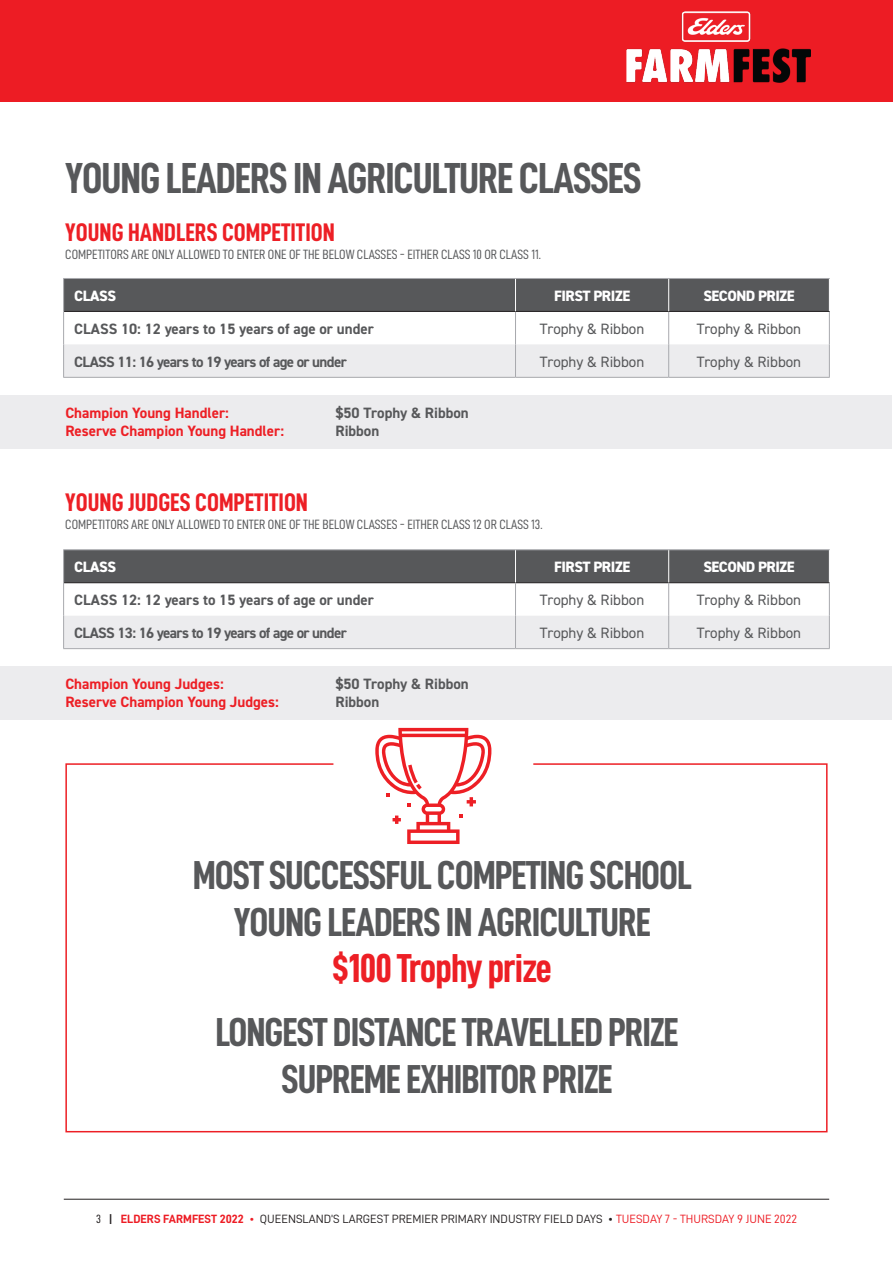
<style>
.page{position:relative;width:893px;height:1263px;background:#fff}
.page>*{position:absolute;margin:0;border:0;box-sizing:border-box;transform-origin:0 0}
.t1{font:43.5px "D DIN Condensed Bold";letter-spacing:-.025em;color:#57585a}
.t2{font:40.5px "D DIN Condensed Bold";letter-spacing:-.025em;color:#57585a}
.t3{font:40.5px "D DIN Condensed Bold";letter-spacing:-.025em;color:#ed1f25}
.t4{font:25.5px "D DIN Condensed Bold";color:#ed1f25}
.Leadin_white{font:700 15px "DIN2014";color:#57585a}
.t5{font:15px "DIN2014";color:#57585a}
.t6{font:700 15px "DIN2014";color:#ed1f25}
.Leadin_white-2{font:700 15px "DIN2014";letter-spacing:-.04em;color:#57585a}
.Leadin_white-3{font:800 15px "DIN2014";letter-spacing:-.03em;color:#fff}
.t7{font:13.5px "D DIN Condensed";color:#57585a}
.t8{font:12px "D DIN";color:#231f20}
.s1{font-family:"D DIN Condensed"}
.s2{font-family:"D DIN Condensed Bold"}
.s3{font-family:"D DIN Bold";color:#ed1c24}
.s4{color:#ed1c24}
</style>
<div class="page">
<div style="left:0;top:0;width:893px;height:102px;background:#ed1c24"></div>
<hr style="left:64px;top:1199px;width:765px;height:1px;background:#231f20">
<img style="left:626px;top:12px;width:185px;height:71px">
<div style="left:65px;top:763px;width:763px;height:369px;border:2px solid #ed1f25"></div>
<div style="left:333px;top:739px;width:200px;height:133px;background:#fff"></div>
<div style="left:64px;top:279px;width:765px;height:32px;background:#57585a"></div>
<div style="left:64px;top:344px;width:765px;height:33px;background:#ececee"></div>
<hr style="left:64px;top:311px;width:451px;height:1px;background:#231f20">
<hr style="left:515px;top:311px;width:154px;height:1px;background:#231f20">
<hr style="left:669px;top:311px;width:161px;height:1px;background:#231f20">
<hr style="left:63px;top:278px;width:452px;height:1px;background:#a8a9ad">
<hr style="left:63px;top:279px;width:1px;height:32px;background:#a8a9ad">
<hr style="left:515px;top:278px;width:154px;height:1px;background:#a8a9ad">
<hr style="left:669px;top:278px;width:161px;height:1px;background:#a8a9ad">
<hr style="left:63px;top:311px;width:1px;height:33px;background:#a8a9ad">
<hr style="left:515px;top:312px;width:1px;height:32px;background:#a8a9ad">
<hr style="left:668px;top:312px;width:1px;height:32px;background:#a8a9ad">
<hr style="left:829px;top:312px;width:1px;height:32px;background:#a8a9ad">
<hr style="left:63px;top:344px;width:1px;height:33px;background:#a8a9ad">
<hr style="left:515px;top:344px;width:1px;height:33px;background:#a8a9ad">
<hr style="left:668px;top:344px;width:1px;height:33px;background:#a8a9ad">
<hr style="left:829px;top:344px;width:1px;height:33px;background:#a8a9ad">
<hr style="left:515px;top:279px;width:1px;height:32px;background:#fff">
<hr style="left:668px;top:279px;width:1px;height:32px;background:#fff">
<hr style="left:63px;top:377px;width:452px;height:1px;background:#a8a9ad">
<hr style="left:515px;top:377px;width:154px;height:1px;background:#a8a9ad">
<hr style="left:669px;top:377px;width:161px;height:1px;background:#a8a9ad">
<div style="left:64px;top:550px;width:765px;height:32px;background:#57585a"></div>
<div style="left:64px;top:616px;width:765px;height:32px;background:#ececee"></div>
<hr style="left:64px;top:582px;width:451px;height:1px;background:#231f20">
<hr style="left:515px;top:582px;width:154px;height:1px;background:#231f20">
<hr style="left:669px;top:582px;width:161px;height:1px;background:#231f20">
<hr style="left:63px;top:549px;width:452px;height:1px;background:#a8a9ad">
<hr style="left:63px;top:550px;width:1px;height:33px;background:#a8a9ad">
<hr style="left:515px;top:549px;width:154px;height:1px;background:#a8a9ad">
<hr style="left:669px;top:549px;width:161px;height:1px;background:#a8a9ad">
<hr style="left:63px;top:583px;width:1px;height:33px;background:#a8a9ad">
<hr style="left:515px;top:583px;width:1px;height:33px;background:#a8a9ad">
<hr style="left:668px;top:583px;width:1px;height:33px;background:#a8a9ad">
<hr style="left:829px;top:583px;width:1px;height:33px;background:#a8a9ad">
<hr style="left:63px;top:616px;width:1px;height:32px;background:#a8a9ad">
<hr style="left:515px;top:616px;width:1px;height:32px;background:#a8a9ad">
<hr style="left:668px;top:616px;width:1px;height:32px;background:#a8a9ad">
<hr style="left:829px;top:616px;width:1px;height:32px;background:#a8a9ad">
<hr style="left:515px;top:550px;width:1px;height:32px;background:#fff">
<hr style="left:668px;top:550px;width:1px;height:32px;background:#fff">
<hr style="left:63px;top:648px;width:452px;height:1px;background:#a8a9ad">
<hr style="left:515px;top:648px;width:154px;height:1px;background:#a8a9ad">
<hr style="left:669px;top:648px;width:161px;height:1px;background:#a8a9ad">
<div style="left:1px;top:396px;width:891px;height:53px;background:#ececee"></div>
<div style="left:1px;top:667px;width:891px;height:53px;background:#ececee"></div>
<svg style="left:375px;top:728px;width:117px;height:116px"></svg>
<p class="t1" style="left:65px;top:155px;width:578px">YOUNG LEADERS IN AGRICULTURE CLASSES</p>
<p class="t4" style="left:65px;top:219px;width:271px">YOUNG HANDLERS COMPETITION</p>
<p class="t7" style="left:65px;top:247px;width:477px">COMPETITORS ARE ONLY ALLOWED TO ENTER ONE OF THE BELOW CLASSES - EITHER CLASS 10 OR CLASS 11.</p>
<p class="Leadin_white-3" style="left:74px;top:286px;width:43px">CLASS</p>
<p class="Leadin_white-3" style="left:554px;top:286px;width:78px">FIRST PRIZE</p>
<p class="Leadin_white-3" style="left:703px;top:286px;width:93px">SECOND PRIZE</p>
<p class="Leadin_white" style="left:74px;top:319px;width:301px">CLASS 10: 12 years to 15 years of age or under</p>
<p class="t5" style="left:540px;top:319px;width:106px">Trophy &amp; Ribbon</p>
<p class="t5" style="left:697px;top:319px;width:106px">Trophy &amp; Ribbon</p>
<p class="Leadin_white-2" style="left:74px;top:351px;width:274px">CLASS 11: 16 years to 19 years of age or under</p>
<p class="t5" style="left:540px;top:352px;width:106px">Trophy &amp; Ribbon</p>
<p class="t5" style="left:697px;top:352px;width:106px">Trophy &amp; Ribbon</p>
<p class="t6" style="left:65px;top:403px;width:165px">Champion Young Handler:</p>
<p class="Leadin_white" style="left:335px;top:403px;width:135px">$50 Trophy &amp; Ribbon</p>
<p class="t6" style="left:65px;top:421px;width:220px">Reserve Champion Young Handler:</p>
<p class="Leadin_white" style="left:335px;top:421px;width:45px">Ribbon</p>
<p class="t4" style="left:65px;top:489px;width:244px">YOUNG JUDGES COMPETITION</p>
<p class="t7" style="left:65px;top:517px;width:479px">COMPETITORS ARE ONLY ALLOWED TO ENTER ONE OF THE BELOW CLASSES - EITHER CLASS 12 OR CLASS 13.</p>
<p class="Leadin_white-3" style="left:74px;top:557px;width:43px">CLASS</p>
<p class="Leadin_white-3" style="left:554px;top:557px;width:78px">FIRST PRIZE</p>
<p class="Leadin_white-3" style="left:703px;top:557px;width:93px">SECOND PRIZE</p>
<p class="Leadin_white" style="left:74px;top:590px;width:301px">CLASS 12: 12 years to 15 years of age or under</p>
<p class="t5" style="left:540px;top:590px;width:106px">Trophy &amp; Ribbon</p>
<p class="t5" style="left:697px;top:590px;width:106px">Trophy &amp; Ribbon</p>
<p class="Leadin_white-2" style="left:74px;top:623px;width:274px">CLASS 13: 16 years to 19 years of age or under</p>
<p class="t5" style="left:540px;top:623px;width:106px">Trophy &amp; Ribbon</p>
<p class="t5" style="left:697px;top:623px;width:106px">Trophy &amp; Ribbon</p>
<p class="t6" style="left:65px;top:674px;width:160px">Champion Young Judges:</p>
<p class="Leadin_white" style="left:335px;top:674px;width:135px">$50 Trophy &amp; Ribbon</p>
<p class="t6" style="left:65px;top:692px;width:215px">Reserve Champion Young Judges:</p>
<p class="Leadin_white" style="left:335px;top:692px;width:45px">Ribbon</p>
<p class="t2" style="left:193px;top:853px;width:501px">MOST SUCCESSFUL COMPETING SCHOOL</p>
<p class="t2" style="left:234px;top:899px;width:419px">YOUNG LEADERS IN AGRICULTURE</p>
<p class="t3" style="left:333px;top:946px;width:221px">$100 Trophy prize</p>
<p class="t2" style="left:216px;top:1010px;width:465px">LONGEST DISTANCE TRAVELLED PRIZE</p>
<p class="t2" style="left:282px;top:1057px;width:333px">SUPREME EXHIBITOR PRIZE</p>
<p class="t8" style="left:96px;top:1212px;width:702px"><span class="s1">3</span> <span class="s2">|</span> <span class="s3">ELDERS FARMFEST 2022</span> <span class="s4">•</span> QUEENSLAND’S LARGEST PREMIER PRIMARY INDUSTRY FIELD DAYS • <span class="s4">TUESDAY 7 - THURSDAY 9 JUNE 2022</span></p>
</div>
